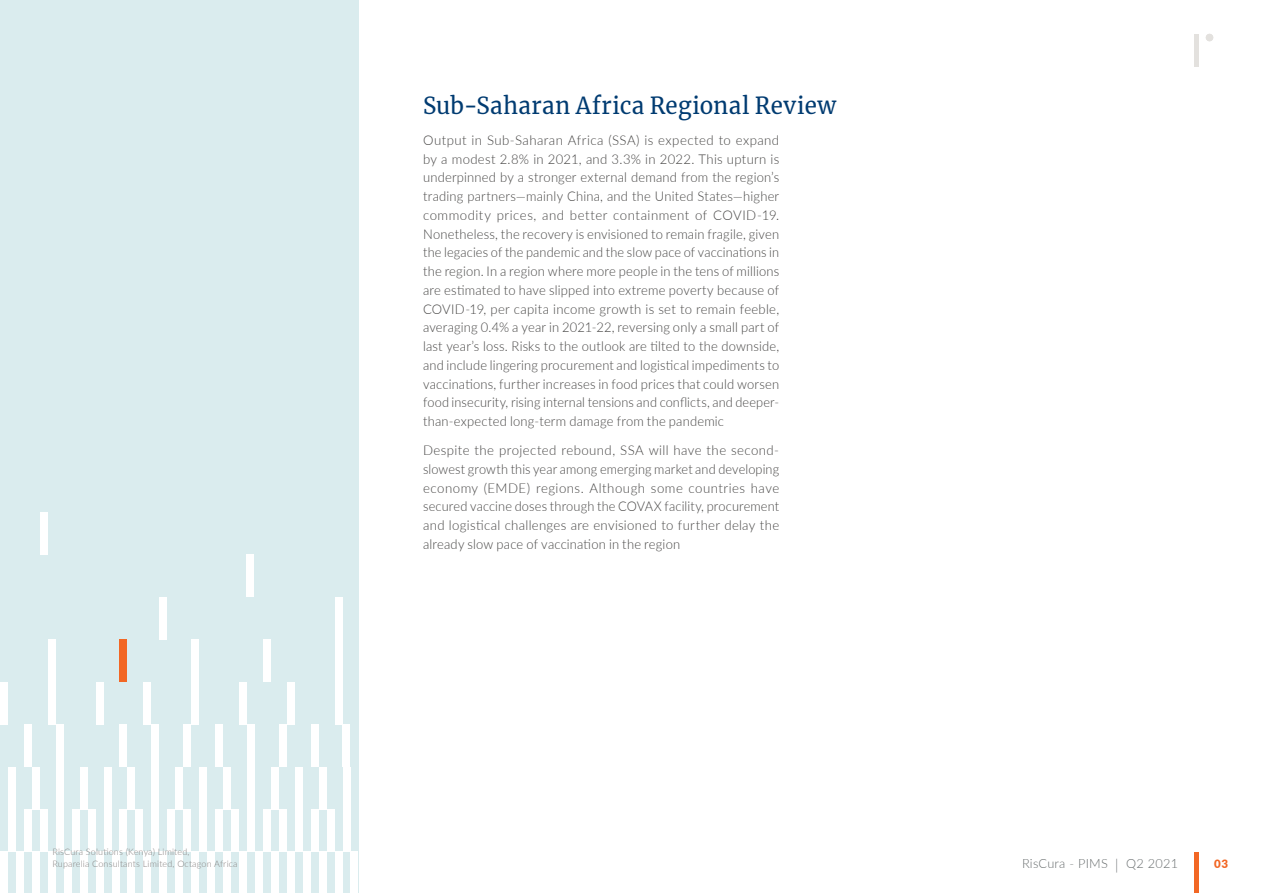
<style>
.page{position:relative;width:1263px;height:893px;background:#fff}
.page>*{position:absolute;margin:0;border:0;box-sizing:border-box;transform-origin:0 0}
.t1{font:23.25px "Merriweather";letter-spacing:.02em;color:#003b71;scale:.96 1}
.t2{font:300 13.5px/18.8px "Lato";letter-spacing:.015em;color:#464544;text-align:justify}
.t3{font:300 12.75px "Lato";letter-spacing:.02em;color:#696e6f}
.t4{font:900 11.55px "Lato";color:#f26724}
.t5{font:300 9px/12px "Lato";letter-spacing:.02em;color:#868281}
.s1{font-size:15px}
</style>
<div class="page">
<div style="left:0;top:0;width:358px;height:893px;background:#daecee"></div>
<div style="left:335px;top:852px;width:8px;height:41px;background:#fff"></div>
<div style="left:351px;top:852px;width:7px;height:41px;background:#fff"></div>
<div style="left:143px;top:852px;width:8px;height:41px;background:#fff"></div>
<div style="left:159px;top:852px;width:8px;height:41px;background:#fff"></div>
<div style="left:175px;top:852px;width:8px;height:41px;background:#fff"></div>
<div style="left:191px;top:852px;width:8px;height:41px;background:#fff"></div>
<div style="left:207px;top:852px;width:8px;height:41px;background:#fff"></div>
<div style="left:223px;top:852px;width:8px;height:41px;background:#fff"></div>
<div style="left:239px;top:852px;width:8px;height:41px;background:#fff"></div>
<div style="left:255px;top:852px;width:8px;height:41px;background:#fff"></div>
<div style="left:271px;top:852px;width:8px;height:41px;background:#fff"></div>
<div style="left:287px;top:852px;width:8px;height:41px;background:#fff"></div>
<div style="left:303px;top:852px;width:8px;height:41px;background:#fff"></div>
<div style="left:319px;top:852px;width:8px;height:41px;background:#fff"></div>
<div style="left:0;top:852px;width:8px;height:41px;background:#fff"></div>
<div style="left:16px;top:852px;width:8px;height:41px;background:#fff"></div>
<div style="left:32px;top:852px;width:8px;height:41px;background:#fff"></div>
<div style="left:48px;top:852px;width:8px;height:41px;background:#fff"></div>
<div style="left:64px;top:852px;width:8px;height:41px;background:#fff"></div>
<div style="left:80px;top:852px;width:8px;height:41px;background:#fff"></div>
<div style="left:96px;top:852px;width:8px;height:41px;background:#fff"></div>
<div style="left:112px;top:852px;width:7px;height:41px;background:#fff"></div>
<div style="left:127px;top:852px;width:8px;height:41px;background:#fff"></div>
<div style="left:343px;top:809px;width:8px;height:43px;background:#fff"></div>
<div style="left:151px;top:809px;width:8px;height:43px;background:#fff"></div>
<div style="left:167px;top:809px;width:8px;height:43px;background:#fff"></div>
<div style="left:183px;top:809px;width:8px;height:43px;background:#fff"></div>
<div style="left:199px;top:809px;width:8px;height:43px;background:#fff"></div>
<div style="left:215px;top:809px;width:8px;height:43px;background:#fff"></div>
<div style="left:231px;top:809px;width:8px;height:43px;background:#fff"></div>
<div style="left:247px;top:809px;width:8px;height:43px;background:#fff"></div>
<div style="left:263px;top:809px;width:8px;height:43px;background:#fff"></div>
<div style="left:279px;top:809px;width:8px;height:43px;background:#fff"></div>
<div style="left:295px;top:809px;width:8px;height:43px;background:#fff"></div>
<div style="left:8px;top:809px;width:8px;height:43px;background:#fff"></div>
<div style="left:24px;top:809px;width:8px;height:43px;background:#fff"></div>
<div style="left:40px;top:809px;width:8px;height:43px;background:#fff"></div>
<div style="left:56px;top:809px;width:8px;height:43px;background:#fff"></div>
<div style="left:72px;top:809px;width:8px;height:43px;background:#fff"></div>
<div style="left:88px;top:809px;width:8px;height:43px;background:#fff"></div>
<div style="left:119px;top:809px;width:8px;height:43px;background:#fff"></div>
<div style="left:104px;top:809px;width:8px;height:43px;background:#fff"></div>
<div style="left:135px;top:809px;width:8px;height:43px;background:#fff"></div>
<div style="left:311px;top:809px;width:8px;height:43px;background:#fff"></div>
<div style="left:327px;top:809px;width:8px;height:43px;background:#fff"></div>
<div style="left:175px;top:767px;width:8px;height:42px;background:#fff"></div>
<div style="left:223px;top:767px;width:8px;height:42px;background:#fff"></div>
<div style="left:271px;top:767px;width:8px;height:42px;background:#fff"></div>
<div style="left:319px;top:767px;width:8px;height:42px;background:#fff"></div>
<div style="left:32px;top:767px;width:8px;height:42px;background:#fff"></div>
<div style="left:80px;top:767px;width:8px;height:42px;background:#fff"></div>
<div style="left:127px;top:767px;width:8px;height:42px;background:#fff"></div>
<div style="left:343px;top:767px;width:8px;height:42px;background:#fff"></div>
<div style="left:151px;top:767px;width:8px;height:42px;background:#fff"></div>
<div style="left:199px;top:767px;width:8px;height:42px;background:#fff"></div>
<div style="left:247px;top:767px;width:8px;height:42px;background:#fff"></div>
<div style="left:295px;top:767px;width:8px;height:42px;background:#fff"></div>
<div style="left:8px;top:767px;width:8px;height:42px;background:#fff"></div>
<div style="left:56px;top:767px;width:8px;height:42px;background:#fff"></div>
<div style="left:104px;top:767px;width:8px;height:42px;background:#fff"></div>
<div style="left:311px;top:724px;width:8px;height:43px;background:#fff"></div>
<div style="left:342px;top:724px;width:8px;height:43px;background:#fff"></div>
<div style="left:119px;top:724px;width:8px;height:43px;background:#fff"></div>
<div style="left:151px;top:724px;width:8px;height:43px;background:#fff"></div>
<div style="left:183px;top:724px;width:8px;height:43px;background:#fff"></div>
<div style="left:215px;top:724px;width:8px;height:43px;background:#fff"></div>
<div style="left:247px;top:724px;width:8px;height:43px;background:#fff"></div>
<div style="left:279px;top:724px;width:8px;height:43px;background:#fff"></div>
<div style="left:24px;top:724px;width:8px;height:43px;background:#fff"></div>
<div style="left:56px;top:724px;width:8px;height:43px;background:#fff"></div>
<div style="left:191px;top:682px;width:8px;height:42px;background:#fff"></div>
<div style="left:239px;top:682px;width:8px;height:42px;background:#fff"></div>
<div style="left:287px;top:682px;width:8px;height:42px;background:#fff"></div>
<div style="left:335px;top:682px;width:8px;height:42px;background:#fff"></div>
<div style="left:0;top:682px;width:8px;height:42px;background:#fff"></div>
<div style="left:48px;top:682px;width:8px;height:42px;background:#fff"></div>
<div style="left:96px;top:682px;width:8px;height:42px;background:#fff"></div>
<div style="left:143px;top:682px;width:8px;height:42px;background:#fff"></div>
<div style="left:263px;top:640px;width:8px;height:42px;background:#fff"></div>
<div style="left:335px;top:640px;width:8px;height:42px;background:#fff"></div>
<div style="left:191px;top:640px;width:8px;height:42px;background:#fff"></div>
<div style="left:48px;top:640px;width:8px;height:42px;background:#fff"></div>
<div style="left:335px;top:597px;width:8px;height:43px;background:#fff"></div>
<div style="left:159px;top:597px;width:8px;height:43px;background:#fff"></div>
<div style="left:246px;top:555px;width:8px;height:42px;background:#fff"></div>
<div style="left:40px;top:512px;width:8px;height:43px;background:#fff"></div>
<div style="left:119px;top:640px;width:8px;height:42px;background:#f26724"></div>
<div style="left:1194px;top:853px;width:5px;height:40px;background:#f26724"></div>
<div style="left:1194px;top:34px;width:5px;height:33px;background:#e3e1de"></div>
<div style="left:1206px;top:34px;width:7px;height:7px;background:#e3e1de;border-radius:50%"></div>
<h1 class="t1" style="left:423px;top:90px;width:432px">Sub-Saharan Africa Regional Review</h1>
<p class="t2" style="left:423px;top:130px;width:358px">Output in Sub-Saharan Africa (SSA) is expected to expand by a modest 2.8% in 2021, and 3.3% in 2022. This upturn is underpinned by a stronger external demand from the region’s trading partners—mainly China, and the United States—higher commodity prices, and better containment of COVID-19.<br>Nonetheless, the recovery is envisioned to remain fragile, given the legacies of the pandemic and the slow pace of vaccinations in the region. In a region where more people in the tens of millions are estimated to have slipped into extreme poverty because of COVID-19, per capita income growth is set to remain feeble, averaging 0.4% a year in 2021-22, reversing only a small part of last year’s loss. Risks to the outlook are tilted to the downside, and include lingering procurement and logistical impediments to vaccinations, further increases in food prices that could worsen food insecurity, rising internal tensions and conflicts, and deeper&shy;than-expected long-term damage from the pandemic</p>
<p class="t2" style="left:423px;top:440px;width:358px">Despite the projected rebound, SSA will have the second&shy;slowest growth this year among emerging market and developing economy (EMDE) regions. Although some countries have secured vaccine doses through the COVAX facility, procurement and logistical challenges are envisioned to further delay the already slow pace of vaccination in the region</p>
<p class="t5" style="left:53px;top:846px;width:187px">RisCura Solutions (Kenya) Limited,<br>Ruparelia Consultants Limited, Octagon Africa</p>
<p class="t4" style="left:1214px;top:856px;width:15px">03</p>
<p class="t3" style="left:1022px;top:855px;width:157px">RisCura - PIMS <span class="s1">|</span> Q2 2021</p>
</div>
